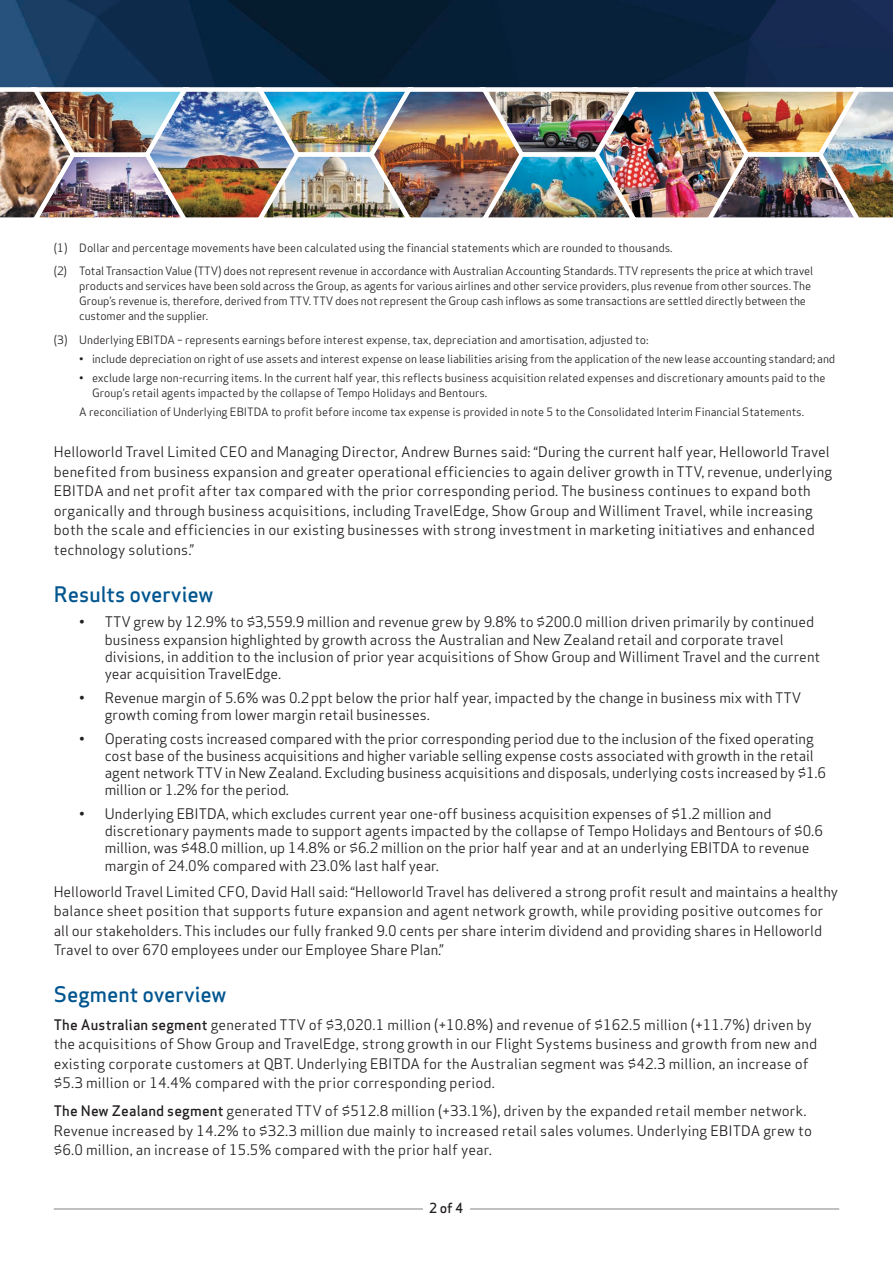
<style>
.page{position:relative;width:893px;height:1263px;background:#fff}
.page>*{position:absolute;margin:0;border:0;box-sizing:border-box;transform-origin:0 0}
.t1{font:500 21px "Apex Sans";color:#00558f}
.t2{font:14.25px/19.5px "Apex Sans";color:#231f20}
.t3{font:500 13.5px "Apex Sans";color:#231f20}
.t4{font:11.25px/15px "Apex Sans";letter-spacing:-.01em;color:#231f20}
.s1{font-weight:500}
</style>
<div class="page">
<hr style="left:470px;top:1209px;width:369px;height:1px;background:#808285">
<hr style="left:54px;top:1209px;width:369px;height:1px;background:#808285">
<img style="left:0;top:0;width:893px;height:83px">
<img style="left:0;top:83px;width:893px;height:135px">
<p class="t4" style="left:54px;top:235px;width:761px;line-height:23.5px">(1) Dollar and percentage movements have been calculated using the financial statements which are rounded to thousands.<br>(2) Total Transaction Value (TTV) does not represent revenue in accordance with Australian Accounting Standards. TTV represents the price at which travel</p>
<p class="t4" style="left:79px;top:277px;width:733px">products and services have been sold across the Group, as agents for various airlines and other service providers, plus revenue from other sources. The<br>Group’s revenue is, therefore, derived from TTV. TTV does not represent the Group cash inflows as some transactions are settled directly between the customer and the supplier.</p>
<p class="t4" style="left:54px;top:331px;width:596px">(3) Underlying EBITDA – represents earnings before interest expense, tax, depreciation and amortisation, adjusted to:</p>
<p class="t4" style="left:79px;top:350px;width:757px">• include depreciation on right of use assets and interest expense on lease liabilities arising from the application of the new lease accounting standard; and</p>
<p class="t4" style="left:92px;top:369px;width:735px;text-indent:-13px">• exclude large non-recurring items. In the current half year, this reflects business acquisition related expenses and discretionary amounts paid to the<br>Group’s retail agents impacted by the collapse of Tempo Holidays and Bentours.</p>
<p class="t4" style="left:79px;top:404px;width:726px">A reconciliation of Underlying EBITDA to profit before income tax expense is provided in note 5 to the Consolidated Interim Financial Statements.</p>
<p class="t2" style="left:54px;top:441px;width:780px">Helloworld Travel Limited CEO and Managing Director, Andrew Burnes said: “During the current half year, Helloworld Travel benefited from business expansion and greater operational efficiencies to again deliver growth in TTV, revenue, underlying EBITDA and net profit after tax compared with the prior corresponding period. The business continues to expand both organically and through business acquisitions, including TravelEdge, Show Group and Williment Travel, while increasing both the scale and efficiencies in our existing businesses with strong investment in marketing initiatives and enhanced technology solutions.”</p>
<h1 class="t1" style="left:54px;top:575px;width:161px">Results overview</h1>
<p class="t2" style="left:105px;top:612px;width:717px;line-height:17.2px;text-indent:-26px">• TTV grew by 12.9% to $3,559.9 million and revenue grew by 9.8% to $200.0 million driven primarily by continued business expansion highlighted by growth across the Australian and New Zealand retail and corporate travel divisions, in addition to the inclusion of prior year acquisitions of Show Group and Williment Travel and the current year acquisition TravelEdge.</p>
<p class="t2" style="left:105px;top:687px;width:698px;line-height:17.2px;text-indent:-26px">• Revenue margin of 5.6% was 0.2 ppt below the prior half year, impacted by the change in business mix with TTV growth coming from lower margin retail businesses.</p>
<p class="t2" style="left:105px;top:728px;width:723px;line-height:17.2px;text-indent:-26px">• Operating costs increased compared with the prior corresponding period due to the inclusion of the fixed operating cost base of the business acquisitions and higher variable selling expense costs associated with growth in the retail agent network TTV in New Zealand. Excluding business acquisitions and disposals, underlying costs increased by $1.6 million or 1.2% for the period.</p>
<p class="t2" style="left:105px;top:804px;width:720px;line-height:17.2px;text-indent:-26px">• Underlying EBITDA, which excludes current year one-off business acquisition expenses of $1.2 million and discretionary payments made to support agents impacted by the collapse of Tempo Holidays and Bentours of $0.6 million, was $48.0 million, up 14.8% or $6.2 million on the prior half year and at an underlying EBITDA to revenue margin of 24.0% compared with 23.0% last half year.</p>
<p class="t2" style="left:54px;top:880px;width:786px">Helloworld Travel Limited CFO, David Hall said: “Helloworld Travel has delivered a strong profit result and maintains a healthy balance sheet position that supports future expansion and agent network growth, while providing positive outcomes for all our stakeholders. This includes our fully franked 9.0 cents per share interim dividend and providing shares in Helloworld Travel to over 670 employees under our Employee Share Plan.”</p>
<h1 class="t1" style="left:54px;top:975px;width:174px">Segment overview</h1>
<p class="t2" style="left:54px;top:1013px;width:765px"><span class="s1">The Australian segment</span> generated TTV of $3,020.1 million (+10.8%) and revenue of $162.5 million (+11.7%) driven by the acquisitions of Show Group and TravelEdge, strong growth in our Flight Systems business and growth from new and existing corporate customers at QBT. Underlying EBITDA for the Australian segment was $42.3 million, an increase of $5.3 million or 14.4% compared with the prior corresponding period.</p>
<p class="t2" style="left:54px;top:1100px;width:760px"><span class="s1">The New Zealand segment</span> generated TTV of $512.8 million (+33.1%), driven by the expanded retail member network.<br>Revenue increased by 14.2% to $32.3 million due mainly to increased retail sales volumes. Underlying EBITDA grew to $6.0 million, an increase of 15.5% compared with the prior half year.</p>
<p class="t3" style="left:429px;top:1196px;width:35px">2 of 4</p>
</div>
